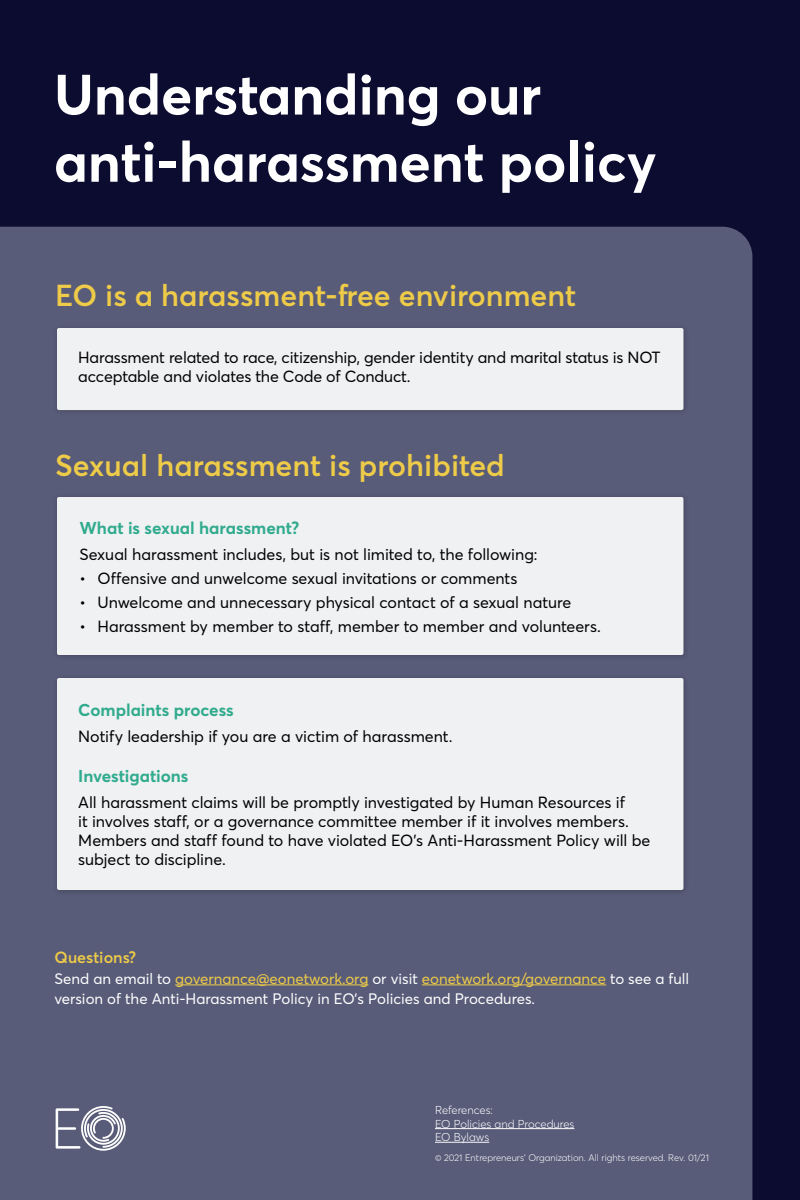
<style>
.page{position:relative;width:800px;height:1200px;background:#0c0c31}
.page>*{position:absolute;margin:0;border:0;box-sizing:border-box;transform-origin:0 0}
.t1{font:700 56px/67.2px "Averta PE";color:#fff}
.t2{font:600 30px "Averta PE";color:#eecb48}
.t3{font:700 17px "Averta PE";color:#31ab8e}
.t4{font:16px/19.2px "Averta PE";letter-spacing:-.005em;color:#000}
.t5{font:600 16px "Averta PE";color:#eecb48}
.t6{font:15px/20px "Averta PE";color:#fff}
.t7{font:300 11.3px/13.6px "Averta PE";color:#fff}
.t8{font:300 9.5px "Averta PE";color:#fff}
.s1{color:#eecb48}
</style>
<div class="page">
<div style="left:0;top:227px;width:752px;height:973px;background:#595c79"></div>
<div style="left:52px;top:324px;width:637px;height:92px;background:#555874"></div>
<div style="left:57px;top:328px;width:626px;height:82px;background:#f0f1f3;border-radius:2px"></div>
<div style="left:52px;top:493px;width:637px;height:168px;background:#555873"></div>
<div style="left:57px;top:497px;width:626px;height:158px;background:#f0f1f3;border-radius:2px"></div>
<div style="left:52px;top:674px;width:637px;height:222px;background:#555873"></div>
<div style="left:57px;top:678px;width:626px;height:212px;background:#f0f1f3;border-radius:2px"></div>
<hr style="left:175px;top:985px;width:193px;height:1px;background:#eecb48">
<hr style="left:422px;top:985px;width:184px;height:1px;background:#eecb48">
<hr style="left:435px;top:1128px;width:139px;height:1px;background:#fff">
<hr style="left:435px;top:1142px;width:54px;height:1px;background:#fff">
<svg style="left:56px;top:1106px;width:70px;height:45px;background:#8d8fa3"></svg>
<h1 class="t1" style="left:54px;top:59px;width:604px">Understanding our anti-harassment policy</h1>
<h2 class="t2" style="left:55px;top:275px;width:523px">EO is a harassment-free environment</h2>
<p class="t4" style="left:78px;top:347px;width:584px">Harassment related to race, citizenship, gender identity and marital status is NOT acceptable and violates the Code of Conduct.</p>
<h2 class="t2" style="left:55px;top:444px;width:451px">Sexual harassment is prohibited</h2>
<p class="t3" style="left:79px;top:516px;width:221px">What is sexual harassment?</p>
<p class="t4" style="left:79px;top:544px;width:460px">Sexual harassment includes, but is not limited to, the following:</p>
<p class="t4" style="left:79px;top:568px;width:440px">• Offensive and unwelcome sexual invitations or comments</p>
<p class="t4" style="left:79px;top:592px;width:493px">• Unwelcome and unnecessary physical contact of a sexual nature</p>
<p class="t4" style="left:79px;top:616px;width:523px">• Harassment by member to staff, member to member and volunteers.</p>
<p class="t3" style="left:78px;top:698px;width:157px">Complaints process</p>
<p class="t4" style="left:78px;top:726px;width:376px">Notify leadership if you are a victim of harassment.</p>
<p class="t3" style="left:78px;top:764px;width:112px">Investigations</p>
<p class="t4" style="left:78px;top:792px;width:574px">All harassment claims will be promptly investigated by Human Resources if<br>it involves staff, or a governance committee member if it involves members.<br>Members and staff found to have violated EO’s Anti-Harassment Policy will be subject to discipline.</p>
<p class="t5" style="left:54px;top:946px;width:83px">Questions?</p>
<p class="t6" style="left:54px;top:968px;width:636px">Send an email to <span class="s1">governance@eonetwork.org</span> or visit <span class="s1">eonetwork.org/governance</span> to see a full version of the Anti-Harassment Policy in EO’s Policies and Procedures.</p>
<p class="t7" style="left:435px;top:1103px;width:141px">References:<br>EO Policies and Procedures<br>EO Bylaws</p>
<p class="t8" style="left:435px;top:1151px;width:275px">© 2021 Entrepreneurs’ Organization. All rights reserved. Rev. 01/21</p>
</div>
